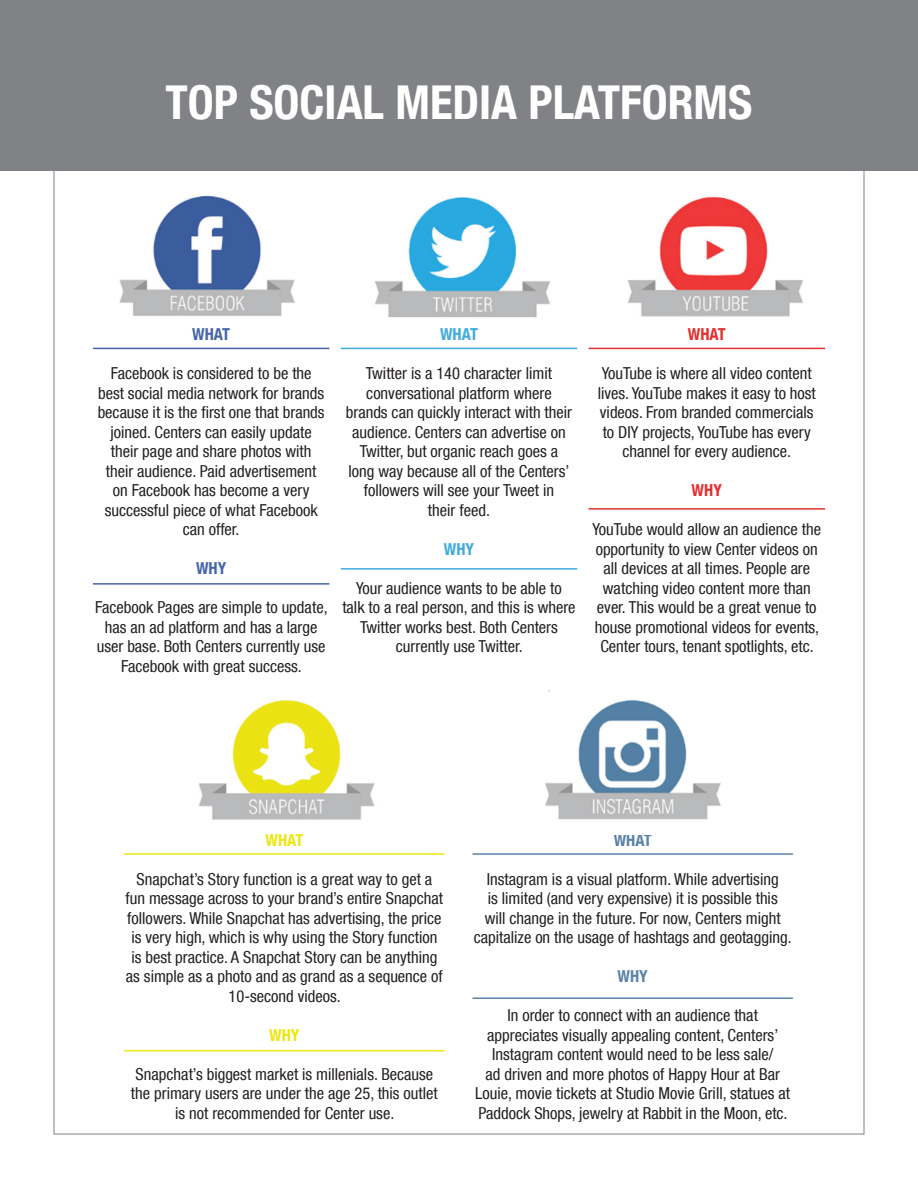
<style>
.page{position:relative;width:918px;height:1188px;background:#fff}
.page>*{position:absolute;margin:0;border:0;box-sizing:border-box;transform-origin:0 0}
.t1{font:700 condensed 46.65px "Helvetica Neue LT Com";color:#fff}
.t2{font:condensed 16.5px/19.5px "Helvetica Neue LT Com";color:#231f20;text-align:center}
.t3{font:700 condensed 16.5px "Helvetica Neue LT Com";color:#4665a7}
.t4{font:700 condensed 16.5px "Helvetica Neue LT Com";color:#40abdd}
.t5{font:700 condensed 16.5px "Helvetica Neue LT Com";color:#e1302f}
.t6{font:700 condensed 16.5px "Helvetica Neue LT Com";color:#ede610}
.t7{font:700 condensed 16.5px "Helvetica Neue LT Com";color:#5b82a8}
</style>
<div class="page">
<div style="left:0;top:0;width:918px;height:171px;background:#808285"></div>
<img style="left:119px;top:181px;width:746px;height:147px">
<img style="left:198px;top:700px;width:177px;height:120px">
<hr style="left:93px;top:348px;width:236px;height:1px;background:#4665a7">
<hr style="left:93px;top:583px;width:236px;height:2px;background:#4665a7">
<hr style="left:341px;top:348px;width:236px;height:1px;background:#40abdd">
<hr style="left:341px;top:568px;width:236px;height:2px;background:#40abdd">
<hr style="left:589px;top:348px;width:236px;height:1px;background:#e1302f">
<hr style="left:589px;top:508px;width:236px;height:2px;background:#e1302f">
<hr style="left:124px;top:853px;width:321px;height:2px;background:#ede610">
<hr style="left:124px;top:1050px;width:321px;height:1px;background:#ede610">
<hr style="left:472px;top:853px;width:321px;height:2px;background:#5b82a8">
<hr style="left:472px;top:998px;width:321px;height:1px;background:#5b82a8">
<img style="left:545px;top:690px;width:176px;height:130px">
<h1 class="t1" style="left:166px;top:74px;width:588px">TOP SOCIAL MEDIA PLATFORMS</h1>
<p class="t3" style="left:192px;top:324px;width:39px">WHAT</p>
<p class="t2" style="left:98px;top:363px;width:229px">Facebook is considered to be the best social media network for brands because it is the first one that brands joined. Centers can easily update their page and share photos with their audience. Paid advertisement on Facebook has become a very successful piece of what Facebook can offer.</p>
<p class="t3" style="left:196px;top:558px;width:32px">WHY</p>
<p class="t2" style="left:95px;top:597px;width:234px">Facebook Pages are simple to update, has an ad platform and has a large user base. Both Centers currently use Facebook with great success.</p>
<p class="t4" style="left:440px;top:324px;width:39px">WHAT</p>
<p class="t2" style="left:346px;top:363px;width:228px">Twitter is a 140 character limit conversational platform where brands can quickly interact with their audience. Centers can advertise on<br>Twitter, but organic reach goes a long way because all of the Centers’ followers will see your Tweet in<br>their feed.</p>
<p class="t4" style="left:444px;top:539px;width:32px">WHY</p>
<p class="t2" style="left:342px;top:578px;width:235px">Your audience wants to be able to<br>talk to a real person, and this is where<br>Twitter works best. Both Centers currently use Twitter.</p>
<p class="t5" style="left:688px;top:324px;width:39px">WHAT</p>
<p class="t2" style="left:598px;top:363px;width:220px">YouTube is where all video content lives. YouTube makes it easy to host videos. From branded commercials to DIY projects, YouTube has every channel for every audience.</p>
<p class="t5" style="left:692px;top:480px;width:32px">WHY</p>
<p class="t2" style="left:593px;top:519px;width:230px">YouTube would allow an audience the opportunity to view Center videos on all devices at all times. People are watching video content more than ever. This would be a great venue to house promotional videos for events, Center tours, tenant spotlights, etc.</p>
<p class="t6" style="left:265px;top:830px;width:39px">WHAT</p>
<p class="t2" style="left:126px;top:869px;width:319px">Snapchat’s Story function is a great way to get a fun message across to your brand’s entire Snapchat followers. While Snapchat has advertising, the price is very high, which is why using the Story function is best practice. A Snapchat Story can be anything as simple as a photo and as grand as a sequence of 10-second videos.</p>
<p class="t6" style="left:269px;top:1025px;width:32px">WHY</p>
<p class="t2" style="left:131px;top:1064px;width:308px">Snapchat’s biggest market is millenials. Because the primary users are under the age 25, this outlet is not recommended for Center use.</p>
<p class="t7" style="left:614px;top:830px;width:39px">WHAT</p>
<p class="t2" style="left:474px;top:869px;width:319px">Instagram is a visual platform. While advertising<br>is limited (and very expensive) it is possible this<br>will change in the future. For now, Centers might capitalize on the usage of hashtags and geotagging.</p>
<p class="t7" style="left:618px;top:967px;width:32px">WHY</p>
<p class="t2" style="left:475px;top:1006px;width:316px">In order to connect with an audience that appreciates visually appealing content, Centers’ Instagram content would need to be less sale/<br>ad driven and more photos of Happy Hour at Bar Louie, movie tickets at Studio Movie Grill, statues at Paddock Shops, jewelry at Rabbit in the Moon, etc.</p>
</div>
